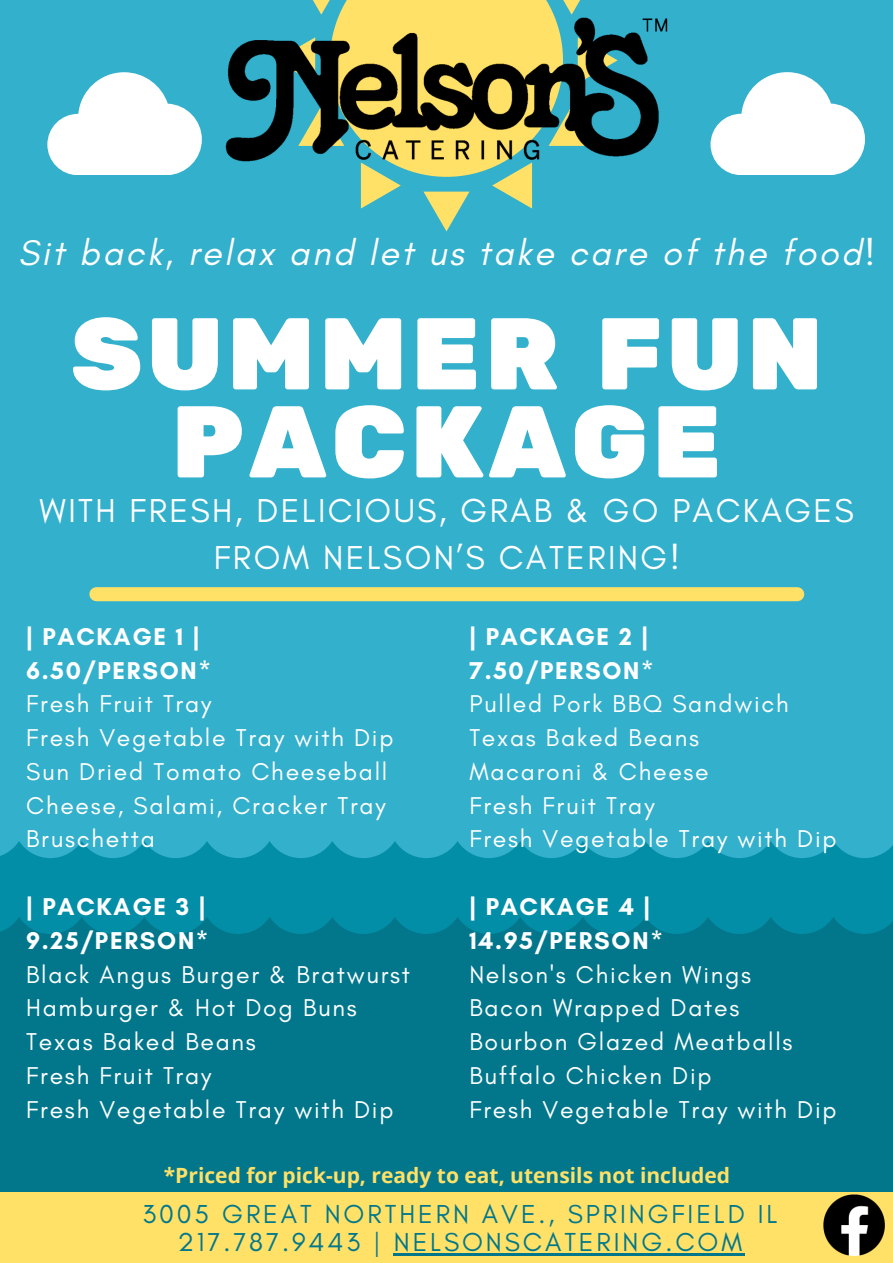
<style>
.page{position:relative;width:893px;height:1263px;background:#33b0cc}
.page>*{position:absolute;margin:0;border:0;box-sizing:border-box;transform-origin:0 0}
.t1{font:101.7px/88px "Rubik One";letter-spacing:.03em;color:#fff;text-align:center}
.t2{font:italic 36.22px "Glacial Indifference";letter-spacing:.07em;color:#fff}
.t3{font:33.75px/47.2px "Glacial Indifference";letter-spacing:.07em;color:#fff;text-align:center}
.t4{font:26.47px/28.7px "Glacial Indifference";letter-spacing:.11em;color:#02778c;text-align:center}
.t5{font:24.75px/33.8px "Glacial Indifference";letter-spacing:.07em;color:#fff}
.t6{font:700 24.75px/33.8px "Glacial Indifference";letter-spacing:.07em;color:#fff}
.t7{font:700 21px "Open Sans";color:#ffe167}
</style>
<div class="page">
<svg style="left:0;top:841px;width:893px;height:76px;fill:#028ea7"></svg>
<div style="left:0;top:917px;width:893px;height:275px;background:#02778c"></div>
<svg style="left:723px;top:72px;width:142px;height:103px"></svg>
<svg style="left:47px;top:72px;width:124px;height:103px"></svg>
<div style="left:96px;top:587px;width:701px;height:14px;background:#ffe167"></div>
<div style="left:0;top:1192px;width:893px;height:71px;background:#ffe167"></div>
<img style="left:823px;top:1194px;width:62px;height:62px">
<img style="left:171px;top:0;width:552px;height:216px">
<hr style="left:394px;top:1253px;width:351px;height:2px;background:#02778c">
<h2 class="t2" style="left:18px;top:231px;width:858px">Sit back, relax and let us take care of the food!</h2>
<h1 class="t1" style="left:70px;top:314px;width:755px">SUMMER FUN<br>PACKAGE</h1>
<h3 class="t3" style="left:40px;top:486px;width:816px">WITH FRESH, DELICIOUS, GRAB &amp; GO PACKAGES<br>FROM NELSON’S CATERING!</h3>
<p class="t6" style="left:26px;top:619px;width:186px">| PACKAGE 1 |<br>6.50/PERSON*</p>
<p class="t5" style="left:26px;top:687px;width:369px">Fresh Fruit Tray<br>Fresh Vegetable Tray with Dip<br>Sun Dried Tomato Cheeseball<br>Cheese, Salami, Cracker Tray<br>Bruschetta</p>
<p class="t6" style="left:26px;top:889px;width:184px">| PACKAGE 3 |<br>9.25/PERSON*</p>
<p class="t5" style="left:26px;top:957px;width:385px">Black Angus Burger &amp; Bratwurst<br>Hamburger &amp; Hot Dog Buns<br>Texas Baked Beans<br>Fresh Fruit Tray<br>Fresh Vegetable Tray with Dip</p>
<p class="t6" style="left:469px;top:619px;width:186px">| PACKAGE 2 |<br>7.50/PERSON*</p>
<p class="t5" style="left:469px;top:687px;width:369px">Pulled Pork BBQ Sandwich<br>Texas Baked Beans<br>Macaroni &amp; Cheese<br>Fresh Fruit Tray<br>Fresh Vegetable Tray with Dip</p>
<p class="t6" style="left:469px;top:889px;width:195px">| PACKAGE 4 |<br>14.95/PERSON*</p>
<p class="t5" style="left:469px;top:957px;width:369px">Nelson's Chicken Wings<br>Bacon Wrapped Dates<br>Bourbon Glazed Meatballs<br>Buffalo Chicken Dip<br>Fresh Vegetable Tray with Dip</p>
<p class="t7" style="left:164px;top:1161px;width:568px">*Priced for pick-up, ready to eat, utensils not included</p>
<p class="t4" style="left:142px;top:1199px;width:636px">3005 GREAT NORTHERN AVE., SPRINGFIELD IL<br>217.787.9443 | NELSONSCATERING.COM</p>
</div>
